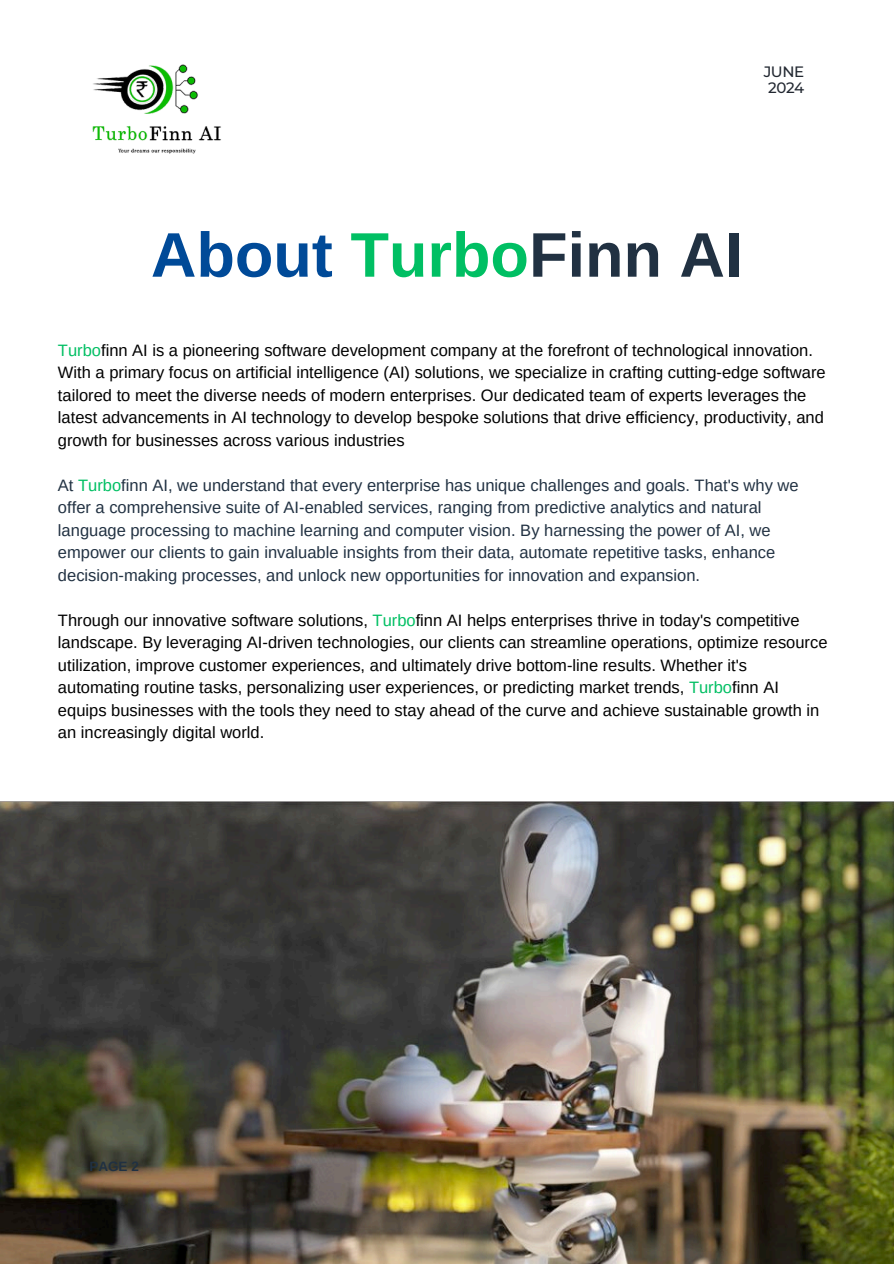
<style>
.page{position:relative;width:894px;height:1264px;background:#fff}
.page>*{position:absolute;margin:0;border:0;box-sizing:border-box;transform-origin:0 0}
.t1{font:700 63px "Arimo";color:#213142}
.t2{font:16.5px/22.5px "Arimo";color:#000}
.t3{font:16.5px/22.5px "Arimo";color:#213142}
.t4{font:500 15px/15.8px "Montserrat";letter-spacing:-.025em;color:#222831;text-align:center}
.t5{font:700 13.5px "Arimo";color:#213142}
.s1{color:#004a98}
.s2{color:#00bf63}
</style>
<div class="page">
<img style="left:92px;top:64px;width:129px;height:90px">
<img style="left:0;top:801px;width:893px;height:462px">
<p class="t4" style="left:763px;top:64px;width:42px">JUNE<br>2024</p>
<h3 class="t1" style="left:151px;top:220px;width:593px"><span class="s1">About</span> <span class="s2">Turbo</span>Finn AI</h3>
<h2 class="t2" style="left:58px;top:339px;width:769px"><span class="s2">Turbo</span>finn AI is a pioneering software development company at the forefront of technological innovation.<br>With a primary focus on artificial intelligence (AI) solutions, we specialize in crafting cutting-edge software tailored to meet the diverse needs of modern enterprises. Our dedicated team of experts leverages the latest advancements in AI technology to develop bespoke solutions that drive efficiency, productivity, and growth for businesses across various industries</h2>
<h1 class="t3" style="left:58px;top:474px;width:742px">At <span class="s2">Turbo</span>finn AI, we understand that every enterprise has unique challenges and goals. That's why we offer a comprehensive suite of AI-enabled services, ranging from predictive analytics and natural language processing to machine learning and computer vision. By harnessing the power of AI, we empower our clients to gain invaluable insights from their data, automate repetitive tasks, enhance decision-making processes, and unlock new opportunities for innovation and expansion.</h1>
<h3 class="t2" style="left:58px;top:609px;width:770px">Through our innovative software solutions, <span class="s2">Turbo</span>finn AI helps enterprises thrive in today's competitive landscape. By leveraging AI-driven technologies, our clients can streamline operations, optimize resource utilization, improve customer experiences, and ultimately drive bottom-line results. Whether it's automating routine tasks, personalizing user experiences, or predicting market trends, <span class="s2">Turbo</span>finn AI equips businesses with the tools they need to stay ahead of the curve and achieve sustainable growth in an increasingly digital world.</h3>
<h3 class="t5" style="left:89px;top:1158px;width:51px">PAGE 2</h3>
</div>
